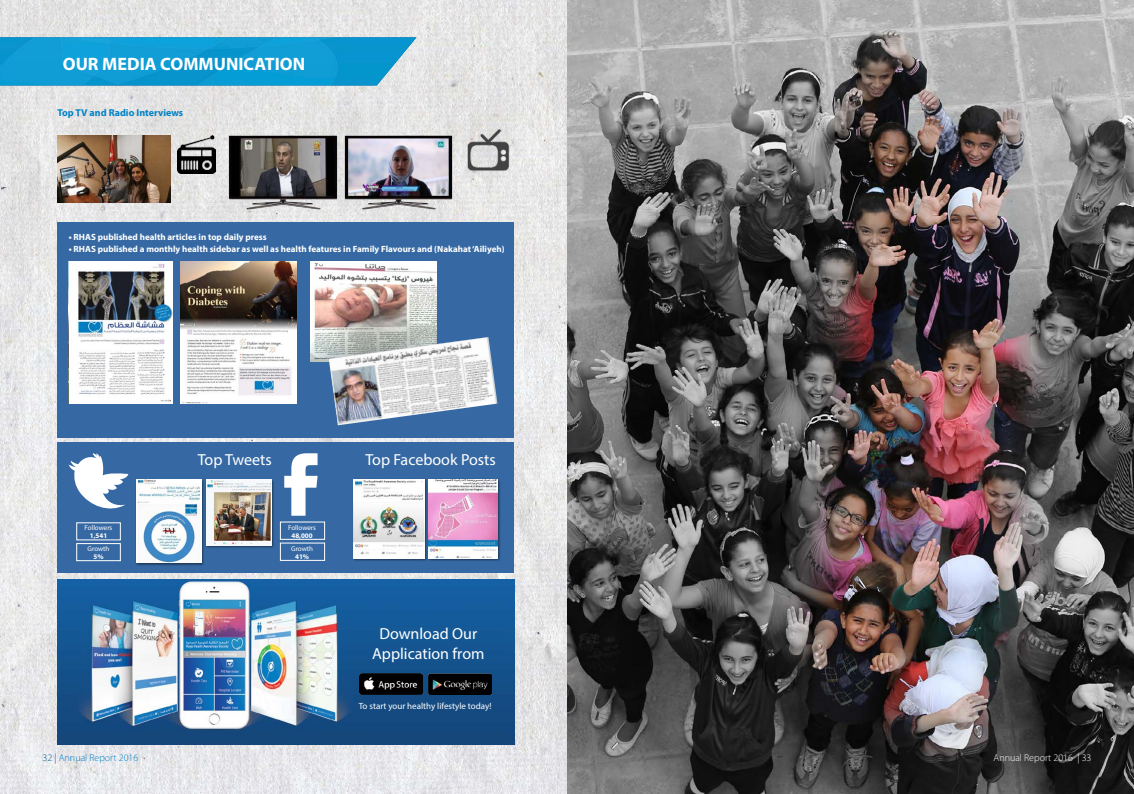
<style>
.page{position:relative;width:1134px;height:794px;background:#fff}
.page>*{position:absolute;margin:0;border:0;box-sizing:border-box;transform-origin:0 0}
.t1{font:700 18px "Myriad Pro";color:#fff}
.t2{font:16px/20px "Myriad Pro";color:#fff;text-align:center}
.t3{font:700 10px "Myriad Pro";color:#0082c6}
.t4{font:300 10px "Myriad Pro";color:#fff}
.t5{font:300 10px "Myriad Pro";color:#0082c6}
.t6{font:700 9px "Myriad Pro";color:#fff}
.t7{font:9px "Myriad Pro";color:#fff}
.t8{font:7px "Myriad Pro";color:#fff}
.t9{font:700 7px "Myriad Pro";color:#fff}
.s1{color:#005785}
</style>
<div class="page">
<img style="left:0;top:0;width:1134px;height:794px">
<img style="left:58px;top:580px;width:456px;height:164px">
<img style="left:0;top:37px;width:416px;height:48px">
<div style="left:57px;top:222px;width:457px;height:215px;background:#3669a3"></div>
<img style="left:310px;top:262px;width:127px;height:99px">
<img style="left:181px;top:262px;width:116px;height:141px">
<img style="left:69px;top:262px;width:103px;height:141px">
<img style="left:463px;top:127px;width:52px;height:52px">
<img style="left:338px;top:128px;width:120px;height:88px">
<img style="left:223px;top:129px;width:120px;height:87px">
<img style="left:178px;top:136px;width:38px;height:37px">
<img style="left:58px;top:136px;width:113px;height:66px">
<img style="left:329px;top:337px;width:168px;height:88px">
<div style="left:57px;top:442px;width:457px;height:131px;background:#3669a3"></div>
<svg style="left:284px;top:453px;width:34px;height:63px"></svg>
<svg style="left:69px;top:453px;width:60px;height:56px"></svg>
<div style="left:205px;top:478px;width:70px;height:70px;background:#000;opacity:.5"></div>
<img style="left:207px;top:480px;width:65px;height:65px">
<div style="left:135px;top:478px;width:69px;height:88px;background:#000;opacity:.5"></div>
<img style="left:136px;top:480px;width:66px;height:83px">
<div style="left:352px;top:478px;width:75px;height:84px;background:#000;opacity:.5"></div>
<img style="left:353px;top:480px;width:71px;height:79px">
<div style="left:427px;top:478px;width:74px;height:84px;background:#000;opacity:.5"></div>
<img style="left:428px;top:480px;width:69px;height:79px">
<div style="left:76px;top:522px;width:45px;height:18px;border:1px solid #fff"></div>
<div style="left:76px;top:543px;width:45px;height:18px;border:1px solid #fff"></div>
<img style="left:359px;top:673px;width:132px;height:22px">
<h1 class="t1" style="left:63px;top:52px;width:244px">OUR MEDIA COMMUNICATION</h1>
<p class="t3" style="left:57px;top:106px;width:127px">Top TV and Radio Interviews</p>
<p class="t6" style="left:69px;top:231px;width:199px">• RHAS published health articles in top daily press</p>
<p class="t6" style="left:69px;top:243px;width:437px">• RHAS published a monthly health sidebar as well as health features in Family Flavours and (Nakahat‘Ailiyeh(</p>
<p class="t8" style="left:85px;top:523px;width:29px">Followers</p>
<p class="t9" style="left:90px;top:531px;width:19px">1,541</p>
<p class="t8" style="left:88px;top:544px;width:23px">Growth</p>
<p class="t9" style="left:94px;top:552px;width:12px">5%</p>
<p class="t5" style="left:43px;top:751px;width:97px"><span class="s1">32 |</span> Annual Report 2016</p>
<h2 class="t2" style="left:198px;top:450px;width:76px">Top Tweets</h2>
<p class="t8" style="left:288px;top:523px;width:29px">Followers</p>
<p class="t9" style="left:291px;top:531px;width:23px">48,000</p>
<p class="t8" style="left:291px;top:544px;width:23px">Growth</p>
<p class="t9" style="left:295px;top:552px;width:15px">41%</p>
<h2 class="t2" style="left:365px;top:450px;width:132px">Top Facebook Posts</h2>
<h2 class="t2" style="left:372px;top:624px;width:114px">Download Our<br>Application from</h2>
<p class="t7" style="left:359px;top:701px;width:134px">To start your healthy lifestyle today!</p>
<p class="t4" style="left:993px;top:751px;width:99px">Annual Report 2016 | 33</p>
</div>
